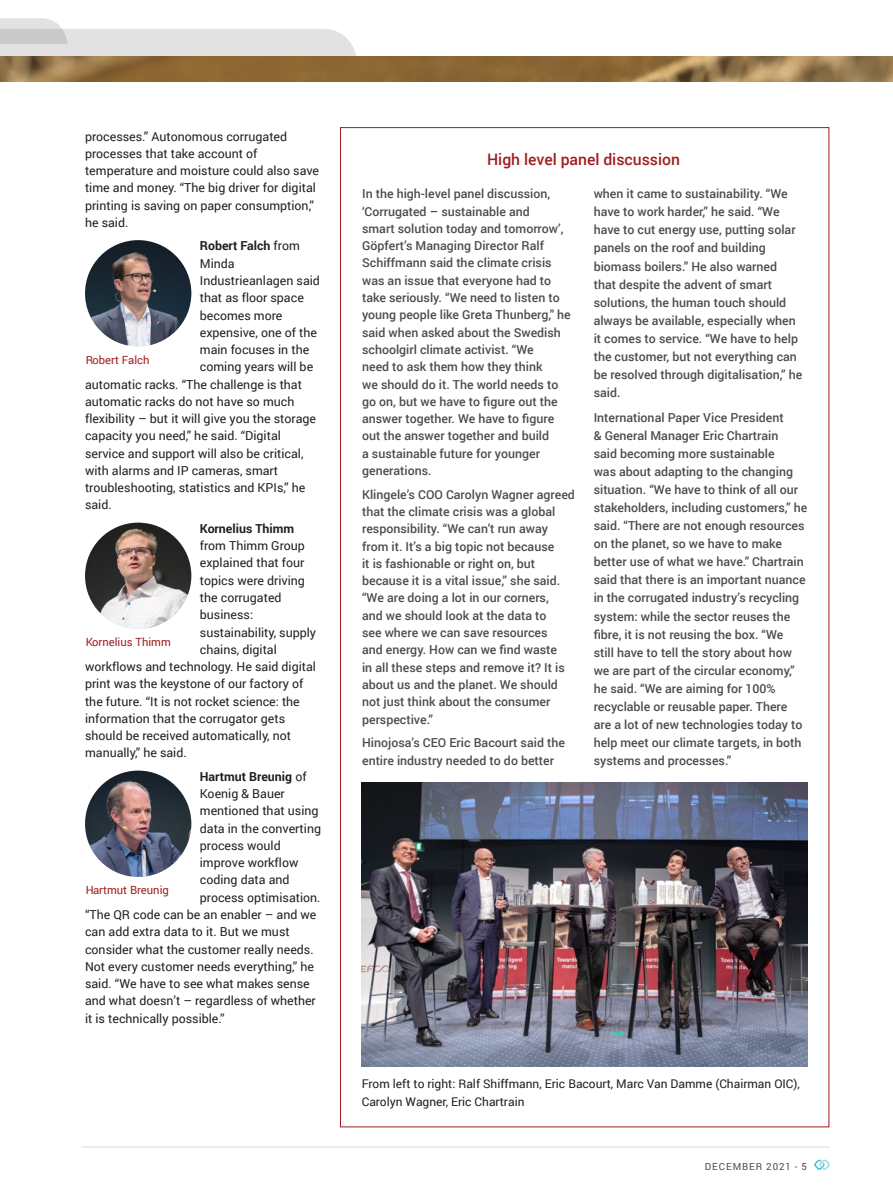
<style>
.page{position:relative;width:893px;height:1191px;background:#fff}
.page>*{position:absolute;margin:0;border:0;box-sizing:border-box;transform-origin:0 0}
.ORIG_Title{font:500 15.75px "Roboto";color:#9f1d20}
.ORIG_Text_box{font:500 12.3px/17.2px "Roboto";color:#4b4c4d}
.Body_Roboto{font:12.3px/17.2px "Roboto";color:#231f20}
.Body_Roboto-2{font:700 12.3px "Roboto";color:#231f20}
.t1{font:12px/17.2px "Roboto";color:#231f20}
.t2{font:11.25px "Roboto";color:#9f1d20}
.t3{font:9.75px "Roboto";letter-spacing:.095em;color:#4a4d51}
.s1{font-weight:400}
</style>
<div class="page">
<svg style="left:814px;top:1159px;width:16px;height:10px"></svg>
<hr style="left:82px;top:1146px;width:748px;height:1px;background:#d8d9db">
<svg style="left:0;top:18px;width:357px;height:38px"></svg>
<img style="left:0;top:56px;width:893px;height:26px">
<img style="left:85px;top:240px;width:106px;height:106px;border-radius:53px">
<img style="left:85px;top:522px;width:106px;height:107px;border-radius:53px">
<img style="left:85px;top:770px;width:106px;height:107px;border-radius:53px">
<img style="left:362px;top:782px;width:446px;height:284px">
<p class="Body_Roboto" style="left:85px;top:127px;width:236px">processes.” Autonomous corrugated processes that take account of temperature and moisture could also save time and money. “The big driver for digital printing is saving on paper consumption,” he said.</p>
<p class="Body_Roboto-2" style="left:200px;top:237px;width:101px">Robert Falch <span class="s1">from</span></p>
<p class="Body_Roboto" style="left:200px;top:254px;width:36px">Minda</p>
<p class="Body_Roboto" style="left:200px;top:271px;width:122px">Industrieanlagen said</p>
<p class="Body_Roboto" style="left:200px;top:289px;width:106px">that as floor space</p>
<p class="Body_Roboto" style="left:200px;top:306px;width:84px">becomes more</p>
<p class="Body_Roboto" style="left:200px;top:323px;width:119px">expensive, one of the</p>
<p class="Body_Roboto" style="left:200px;top:340px;width:111px">main focuses in the</p>
<p class="Body_Roboto" style="left:200px;top:358px;width:115px">coming years will be</p>
<p class="Body_Roboto" style="left:85px;top:375px;width:219px">automatic racks. “The challenge is that</p>
<p class="Body_Roboto" style="left:85px;top:392px;width:211px">automatic racks do not have so much</p>
<p class="Body_Roboto" style="left:85px;top:409px;width:233px">flexibility – but it will give you the storage</p>
<p class="Body_Roboto" style="left:85px;top:427px;width:197px">capacity you need,” he said. “Digital</p>
<p class="Body_Roboto" style="left:85px;top:444px;width:220px">service and support will also be critical,</p>
<p class="Body_Roboto" style="left:85px;top:461px;width:195px">with alarms and IP cameras, smart</p>
<p class="Body_Roboto" style="left:85px;top:478px;width:222px">troubleshooting, statistics and KPIs,” he</p>
<p class="Body_Roboto" style="left:85px;top:496px;width:28px">said.</p>
<p class="t2" style="left:85px;top:352px;width:66px">Robert Falch</p>
<p class="Body_Roboto-2" style="left:200px;top:520px;width:96px">Kornelius Thimm</p>
<p class="Body_Roboto" style="left:200px;top:537px;width:107px">from Thimm Group</p>
<p class="Body_Roboto" style="left:200px;top:554px;width:106px">explained that four</p>
<p class="Body_Roboto" style="left:200px;top:571px;width:107px">topics were driving</p>
<p class="Body_Roboto" style="left:200px;top:588px;width:83px">the corrugated</p>
<p class="Body_Roboto" style="left:200px;top:606px;width:55px">business:</p>
<p class="Body_Roboto" style="left:200px;top:623px;width:118px">sustainability, supply</p>
<p class="Body_Roboto" style="left:200px;top:640px;width:79px">chains, digital</p>
<p class="Body_Roboto" style="left:85px;top:657px;width:233px">workflows and technology. He said digital</p>
<p class="Body_Roboto" style="left:85px;top:675px;width:220px">print was the keystone of our factory of</p>
<p class="Body_Roboto" style="left:85px;top:692px;width:216px">the future. “It is not rocket science: the</p>
<p class="Body_Roboto" style="left:85px;top:709px;width:202px">information that the corrugator gets</p>
<p class="Body_Roboto" style="left:85px;top:726px;width:208px">should be received automatically, not</p>
<p class="Body_Roboto" style="left:85px;top:744px;width:103px">manually,” he said.</p>
<p class="t2" style="left:85px;top:634px;width:87px">Kornelius Thimm</p>
<p class="Body_Roboto-2" style="left:200px;top:768px;width:108px">Hartmut Breunig <span class="s1">of</span></p>
<p class="Body_Roboto" style="left:200px;top:784px;width:86px">Koenig &amp; Bauer</p>
<p class="Body_Roboto" style="left:200px;top:802px;width:120px">mentioned that using</p>
<p class="Body_Roboto" style="left:200px;top:819px;width:123px">data in the converting</p>
<p class="Body_Roboto" style="left:200px;top:836px;width:82px">process would</p>
<p class="Body_Roboto" style="left:200px;top:853px;width:100px">improve workflow</p>
<p class="Body_Roboto" style="left:200px;top:871px;width:91px">coding data and</p>
<p class="Body_Roboto" style="left:200px;top:888px;width:122px">process optimisation.</p>
<p class="Body_Roboto" style="left:85px;top:905px;width:233px">“The QR code can be an enabler – and we</p>
<p class="Body_Roboto" style="left:85px;top:922px;width:206px">can add extra data to it. But we must</p>
<p class="Body_Roboto" style="left:85px;top:940px;width:230px">consider what the customer really needs.</p>
<p class="Body_Roboto" style="left:85px;top:957px;width:230px">Not every customer needs everything,” he</p>
<p class="Body_Roboto" style="left:85px;top:974px;width:226px">said. “We have to see what makes sense</p>
<p class="Body_Roboto" style="left:85px;top:991px;width:232px">and what doesn’t – regardless of whether</p>
<p class="Body_Roboto" style="left:85px;top:1009px;width:141px">it is technically possible.”</p>
<p class="t2" style="left:85px;top:882px;width:85px">Hartmut Breunig</p>
<p class="ORIG_Title" style="left:487px;top:149px;width:194px">High level panel discussion</p>
<p class="ORIG_Text_box" style="left:362px;top:185px;width:210px">In the high-level panel discussion, ‘Corrugated – sustainable and<br>smart solution today and tomorrow’,<br>Göpfert’s Managing Director Ralf<br>Schiffmann said the climate crisis was an issue that everyone had to take seriously. “We need to listen to young people like Greta Thunberg,” he said when asked about the Swedish schoolgirl climate activist. “We<br>need to ask them how they think<br>we should do it. The world needs to go on, but we have to figure out the answer together. We have to figure out the answer together and build<br>a sustainable future for younger generations.</p>
<p class="ORIG_Text_box" style="left:362px;top:485px;width:214px">Klingele’s COO Carolyn Wagner agreed that the climate crisis was a global responsibility. “We can’t run away from it. It’s a big topic not because<br>it is fashionable or right on, but because it is a vital issue,” she said. “We are doing a lot in our corners,<br>and we should look at the data to<br>see where we can save resources<br>and energy. How can we find waste<br>in all these steps and remove it? It is about us and the planet. We should not just think about the consumer perspective.”</p>
<p class="ORIG_Text_box" style="left:362px;top:733px;width:204px">Hinojosa’s CEO Eric Bacourt said the entire industry needed to do better</p>
<p class="ORIG_Text_box" style="left:594px;top:184px;width:210px;line-height:18.1px">when it came to sustainability. “We have to work harder,” he said. “We have to cut energy use, putting solar panels on the roof and building biomass boilers.” He also warned that despite the advent of smart solutions, the human touch should always be available, especially when it comes to service. “We have to help the customer, but not everything can be resolved through digitalisation,” he said.</p>
<p class="ORIG_Text_box" style="left:594px;top:408px;width:215px;line-height:18.1px">International Paper Vice President<br>&amp; General Manager Eric Chartrain<br>said becoming more sustainable<br>was about adapting to the changing situation. “We have to think of all our stakeholders, including customers,” he said. “There are not enough resources on the planet, so we have to make better use of what we have.” Chartrain said that there is an important nuance in the corrugated industry’s recycling system: while the sector reuses the fibre, it is not reusing the box. “We<br>still have to tell the story about how we are part of the circular economy,” he said. “We are aiming for 100% recyclable or reusable paper. There are a lot of new technologies today to help meet our climate targets, in both systems and processes.”</p>
<p class="t1" style="left:362px;top:1075px;width:439px">From left to right: Ralf Shiffmann, Eric Bacourt, Marc Van Damme (Chairman OIC),<br>Carolyn Wagner, Eric Chartrain</p>
<p class="t3" style="left:705px;top:1159px;width:103px">DECEMBER 2021 - 5</p>
</div>
